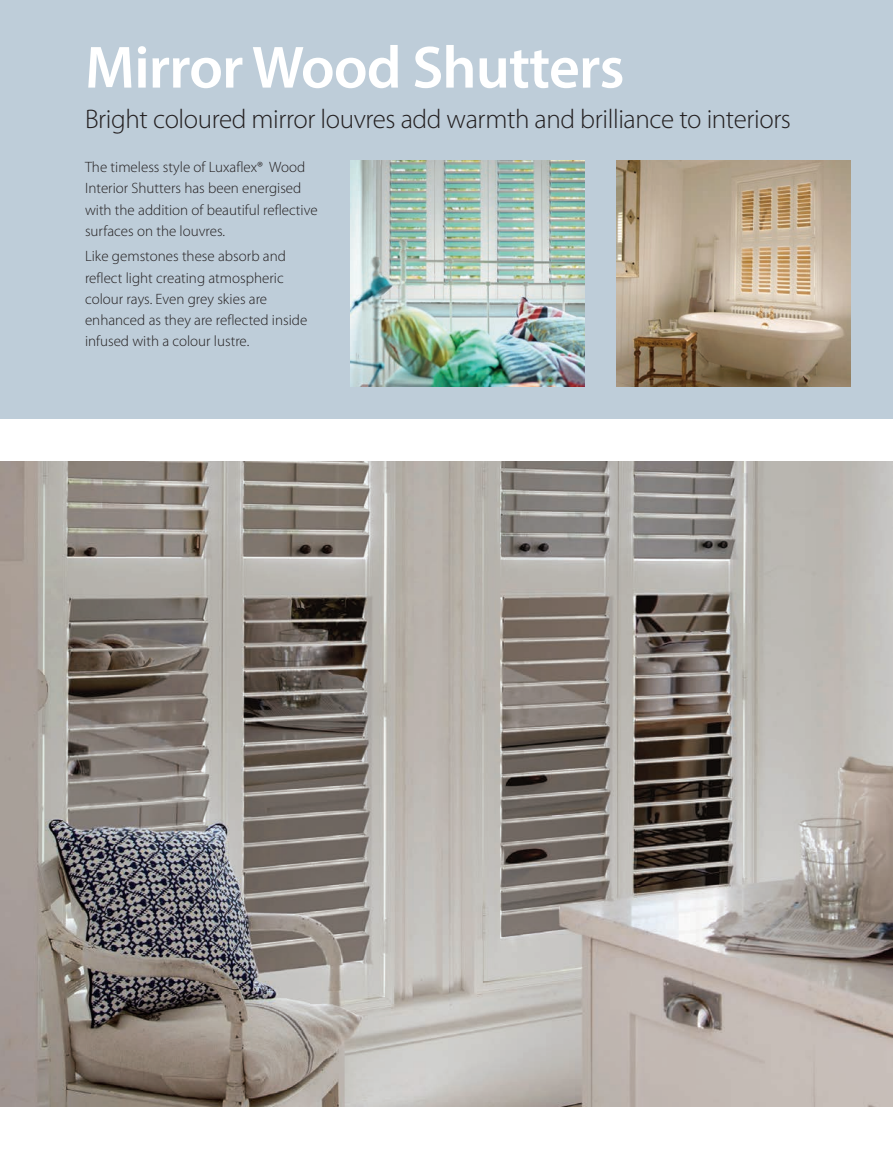
<style>
.page{position:relative;width:893px;height:1149px;background:#fff}
.page>*{position:absolute;margin:0;border:0;box-sizing:border-box;transform-origin:0 0}
.t1{font:600 60px "Myriad Pro";letter-spacing:-.015em;color:#fff}
.t2{font:300 27px "Myriad Pro";letter-spacing:-.015em;color:#231f20}
.t3{font:300 15px/21.3px "Myriad Pro";color:#231f20}
</style>
<div class="page">
<div style="left:0;top:0;width:893px;height:419px;background:#becdd9"></div>
<img style="left:351px;top:161px;width:234px;height:225px">
<img style="left:617px;top:161px;width:233px;height:225px">
<img style="left:0;top:461px;width:893px;height:645px">
<h1 class="t1" style="left:85px;top:45px;width:541px">Mirror Wood Shutters</h1>
<h2 class="t2" style="left:85px;top:109px;width:707px">Bright coloured mirror louvres add warmth and brilliance to interiors</h2>
<p class="t3" style="left:85px;top:157px;width:234px">The timeless style of Luxaflex® Wood Interior Shutters has been energised with the addition of beautiful reflective surfaces on the louvres.</p>
<p class="t3" style="left:85px;top:247px;width:224px">Like gemstones these absorb and reflect light creating atmospheric colour rays. Even grey skies are enhanced as they are reflected inside infused with a colour lustre.</p>
</div>
